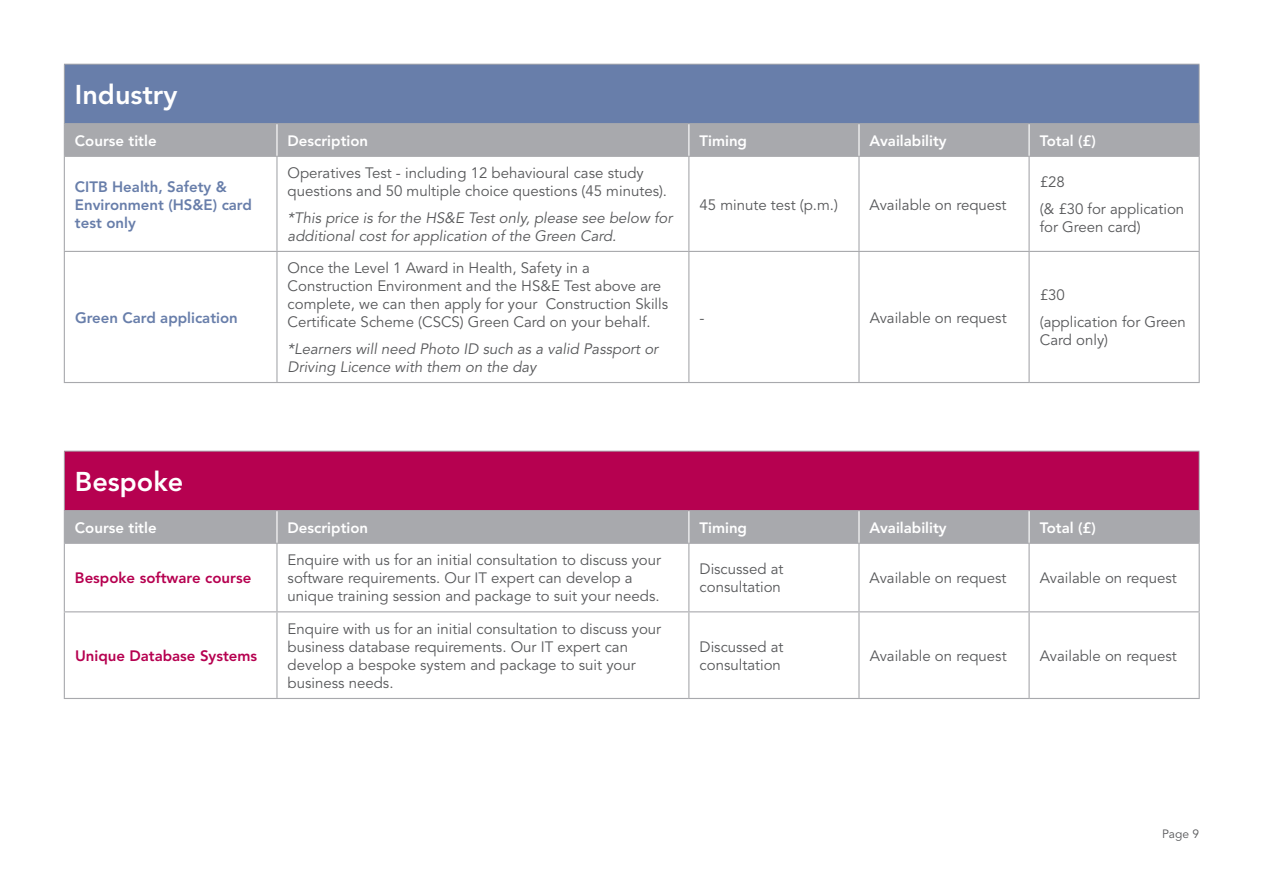
<style>
.page{position:relative;width:1263px;height:893px;background:#fff}
.page>*{position:absolute;margin:0;border:0;box-sizing:border-box;transform-origin:0 0}
.t1{font:800 27px "Avenir LT Std";color:#fff}
.t2{font:15px/18px "Avenir LT Std";color:#57585a}
.t3{font:italic 15px/18px "Avenir LT Std";color:#57585a}
.t4{font:800 15px "Avenir LT Std";color:#fff}
.t5{font:800 15px/18px "Avenir LT Std";color:#687eaa}
.t6{font:800 15px "Avenir LT Std";color:#b60150}
.t7{font:12px "Avenir LT Std";color:#57585a}
</style>
<div class="page">
<div style="left:64px;top:64px;width:1135px;height:60px;background:#687eaa"></div>
<div style="left:65px;top:124px;width:1133px;height:32px;background:#a8a9ad"></div>
<hr style="left:64px;top:64px;width:213px;height:1px;background:#a8a9ad">
<hr style="left:64px;top:65px;width:1px;height:58px;background:#a8a9ad">
<hr style="left:277px;top:64px;width:412px;height:1px;background:#a8a9ad">
<hr style="left:689px;top:64px;width:170px;height:1px;background:#a8a9ad">
<hr style="left:859px;top:64px;width:170px;height:1px;background:#a8a9ad">
<hr style="left:1029px;top:64px;width:170px;height:1px;background:#a8a9ad">
<hr style="left:1199px;top:65px;width:1px;height:58px;background:#a8a9ad">
<hr style="left:64px;top:123px;width:213px;height:1px;background:#a8a9ad">
<hr style="left:64px;top:124px;width:1px;height:32px;background:#a8a9ad">
<hr style="left:277px;top:123px;width:412px;height:1px;background:#a8a9ad">
<hr style="left:689px;top:123px;width:170px;height:1px;background:#a8a9ad">
<hr style="left:859px;top:123px;width:170px;height:1px;background:#a8a9ad">
<hr style="left:1029px;top:123px;width:171px;height:1px;background:#a8a9ad">
<hr style="left:1198px;top:124px;width:2px;height:32px;background:#a8a9ad">
<hr style="left:64px;top:156px;width:213px;height:1px;background:#a8a9ad">
<hr style="left:64px;top:157px;width:1px;height:94px;background:#a8a9ad">
<hr style="left:277px;top:156px;width:412px;height:1px;background:#a8a9ad">
<hr style="left:276px;top:157px;width:2px;height:94px;background:#a8a9ad">
<hr style="left:689px;top:156px;width:170px;height:1px;background:#a8a9ad">
<hr style="left:688px;top:157px;width:1px;height:94px;background:#a8a9ad">
<hr style="left:859px;top:156px;width:170px;height:1px;background:#a8a9ad">
<hr style="left:858px;top:157px;width:1px;height:94px;background:#a8a9ad">
<hr style="left:1029px;top:156px;width:171px;height:1px;background:#a8a9ad">
<hr style="left:1028px;top:157px;width:2px;height:94px;background:#a8a9ad">
<hr style="left:1198px;top:157px;width:2px;height:94px;background:#a8a9ad">
<hr style="left:64px;top:252px;width:1px;height:130px;background:#a8a9ad">
<hr style="left:276px;top:252px;width:2px;height:130px;background:#a8a9ad">
<hr style="left:689px;top:251px;width:170px;height:1px;background:#a8a9ad">
<hr style="left:688px;top:252px;width:1px;height:130px;background:#a8a9ad">
<hr style="left:859px;top:251px;width:170px;height:1px;background:#a8a9ad">
<hr style="left:858px;top:252px;width:1px;height:130px;background:#a8a9ad">
<hr style="left:1029px;top:251px;width:171px;height:1px;background:#a8a9ad">
<hr style="left:1028px;top:252px;width:2px;height:130px;background:#a8a9ad">
<hr style="left:1198px;top:252px;width:2px;height:130px;background:#a8a9ad">
<hr style="left:859px;top:382px;width:170px;height:1px;background:#a8a9ad">
<hr style="left:1029px;top:382px;width:171px;height:1px;background:#a8a9ad">
<hr style="left:276px;top:124px;width:2px;height:32px;background:#fff">
<hr style="left:688px;top:124px;width:1px;height:32px;background:#fff">
<hr style="left:858px;top:124px;width:1px;height:32px;background:#fff">
<hr style="left:1028px;top:124px;width:2px;height:32px;background:#fff">
<hr style="left:64px;top:251px;width:213px;height:1px;background:#a8a9ad">
<hr style="left:277px;top:251px;width:412px;height:1px;background:#a8a9ad">
<hr style="left:64px;top:382px;width:213px;height:1px;background:#a8a9ad">
<hr style="left:277px;top:382px;width:412px;height:1px;background:#a8a9ad">
<hr style="left:689px;top:382px;width:170px;height:1px;background:#a8a9ad">
<div style="left:64px;top:451px;width:1135px;height:60px;background:#b60150"></div>
<div style="left:65px;top:511px;width:1133px;height:32px;background:#a8a9ad"></div>
<hr style="left:64px;top:451px;width:213px;height:1px;background:#a8a9ad">
<hr style="left:64px;top:451px;width:1px;height:59px;background:#a8a9ad">
<hr style="left:277px;top:451px;width:412px;height:1px;background:#a8a9ad">
<hr style="left:689px;top:451px;width:170px;height:1px;background:#a8a9ad">
<hr style="left:859px;top:451px;width:170px;height:1px;background:#a8a9ad">
<hr style="left:1029px;top:451px;width:170px;height:1px;background:#a8a9ad">
<hr style="left:1199px;top:451px;width:1px;height:59px;background:#a8a9ad">
<hr style="left:64px;top:510px;width:213px;height:1px;background:#a8a9ad">
<hr style="left:64px;top:511px;width:1px;height:32px;background:#a8a9ad">
<hr style="left:277px;top:510px;width:412px;height:1px;background:#a8a9ad">
<hr style="left:689px;top:510px;width:170px;height:1px;background:#a8a9ad">
<hr style="left:859px;top:510px;width:170px;height:1px;background:#a8a9ad">
<hr style="left:1029px;top:510px;width:171px;height:1px;background:#a8a9ad">
<hr style="left:1198px;top:511px;width:2px;height:32px;background:#a8a9ad">
<hr style="left:64px;top:543px;width:213px;height:1px;background:#a8a9ad">
<hr style="left:64px;top:544px;width:1px;height:67px;background:#a8a9ad">
<hr style="left:277px;top:543px;width:412px;height:1px;background:#a8a9ad">
<hr style="left:276px;top:544px;width:2px;height:67px;background:#a8a9ad">
<hr style="left:689px;top:543px;width:170px;height:1px;background:#a8a9ad">
<hr style="left:688px;top:544px;width:1px;height:67px;background:#a8a9ad">
<hr style="left:859px;top:543px;width:170px;height:1px;background:#a8a9ad">
<hr style="left:858px;top:544px;width:1px;height:67px;background:#a8a9ad">
<hr style="left:1029px;top:543px;width:171px;height:1px;background:#a8a9ad">
<hr style="left:1028px;top:544px;width:2px;height:67px;background:#a8a9ad">
<hr style="left:1198px;top:544px;width:2px;height:67px;background:#a8a9ad">
<hr style="left:64px;top:612px;width:1px;height:86px;background:#a8a9ad">
<hr style="left:276px;top:612px;width:2px;height:86px;background:#a8a9ad">
<hr style="left:689px;top:611px;width:170px;height:1px;background:#a8a9ad">
<hr style="left:688px;top:612px;width:1px;height:86px;background:#a8a9ad">
<hr style="left:859px;top:611px;width:170px;height:1px;background:#a8a9ad">
<hr style="left:858px;top:612px;width:1px;height:86px;background:#a8a9ad">
<hr style="left:1029px;top:611px;width:171px;height:1px;background:#a8a9ad">
<hr style="left:1028px;top:612px;width:2px;height:86px;background:#a8a9ad">
<hr style="left:1198px;top:612px;width:2px;height:86px;background:#a8a9ad">
<hr style="left:689px;top:698px;width:170px;height:1px;background:#a8a9ad">
<hr style="left:859px;top:698px;width:170px;height:1px;background:#a8a9ad">
<hr style="left:1029px;top:698px;width:171px;height:1px;background:#a8a9ad">
<hr style="left:276px;top:511px;width:2px;height:32px;background:#fff">
<hr style="left:688px;top:511px;width:1px;height:32px;background:#fff">
<hr style="left:858px;top:511px;width:1px;height:32px;background:#fff">
<hr style="left:1028px;top:511px;width:2px;height:32px;background:#fff">
<hr style="left:64px;top:611px;width:213px;height:1px;background:#a8a9ad">
<hr style="left:277px;top:611px;width:412px;height:1px;background:#a8a9ad">
<hr style="left:64px;top:698px;width:213px;height:1px;background:#a8a9ad">
<hr style="left:277px;top:698px;width:412px;height:1px;background:#a8a9ad">
<h1 class="t1" style="left:75px;top:79px;width:104px">Industry</h1>
<p class="t4" style="left:75px;top:132px;width:83px">Course title</p>
<p class="t4" style="left:288px;top:132px;width:82px">Description</p>
<p class="t4" style="left:699px;top:132px;width:49px">Timing</p>
<p class="t4" style="left:870px;top:132px;width:79px">Availability</p>
<p class="t4" style="left:1040px;top:132px;width:58px">Total (£)</p>
<p class="t5" style="left:75px;top:177px;width:178px">CITB Health, Safety &amp;<br>Environment (HS&amp;E) card test only</p>
<p class="t2" style="left:288px;top:165px;width:381px">Operatives Test - including 12 behavioural case study questions and 50 multiple choice questions (45 minutes).</p>
<p class="t3" style="left:288px;top:209px;width:386px">*This price is for the HS&amp;E Test only, please see below for additional cost for application of the Green Card.</p>
<p class="t2" style="left:1040px;top:169px;width:146px;line-height:26.5px">£28<br>(&amp; £30 for application</p>
<p class="t2" style="left:1040px;top:218px;width:102px">for Green card)</p>
<p class="t2" style="left:699px;top:196px;width:140px">45 minute test (p.m.)</p>
<p class="t2" style="left:870px;top:196px;width:138px">Available on request</p>
<p class="t5" style="left:75px;top:308px;width:164px">Green Card application</p>
<p class="t2" style="left:288px;top:260px;width:382px">Once the Level 1 Award in Health, Safety in a Construction Environment and the HS&amp;E Test above are complete, we can then apply for your Construction Skills Certificate Scheme (CSCS) Green Card on your behalf.</p>
<p class="t3" style="left:288px;top:340px;width:372px">*Learners will need Photo ID such as a valid Passport or<br>Driving Licence with them on the day</p>
<p class="t2" style="left:699px;top:309px;width:6px">-</p>
<p class="t2" style="left:870px;top:309px;width:138px">Available on request</p>
<p class="t2" style="left:1040px;top:282px;width:148px;line-height:26.5px">£30<br>(application for Green</p>
<p class="t2" style="left:1040px;top:331px;width:70px">Card only)</p>
<h1 class="t1" style="left:75px;top:466px;width:110px">Bespoke</h1>
<p class="t4" style="left:75px;top:518px;width:83px">Course title</p>
<p class="t4" style="left:288px;top:518px;width:82px">Description</p>
<p class="t4" style="left:699px;top:518px;width:49px">Timing</p>
<p class="t4" style="left:870px;top:518px;width:79px">Availability</p>
<p class="t4" style="left:1040px;top:518px;width:58px">Total (£)</p>
<p class="t6" style="left:75px;top:569px;width:178px">Bespoke software course</p>
<p class="t2" style="left:288px;top:551px;width:375px">Enquire with us for an initial consultation to discuss your software requirements. Our IT expert can develop a unique training session and package to suit your needs.</p>
<p class="t2" style="left:699px;top:560px;width:85px">Discussed at consultation</p>
<p class="t2" style="left:870px;top:569px;width:138px">Available on request</p>
<p class="t2" style="left:1040px;top:569px;width:138px">Available on request</p>
<p class="t6" style="left:75px;top:647px;width:184px">Unique Database Systems</p>
<p class="t2" style="left:288px;top:620px;width:375px">Enquire with us for an initial consultation to discuss your business database requirements. Our IT expert can develop a bespoke system and package to suit your business needs.</p>
<p class="t2" style="left:699px;top:638px;width:85px">Discussed at consultation</p>
<p class="t2" style="left:870px;top:647px;width:138px">Available on request</p>
<p class="t2" style="left:1040px;top:647px;width:138px">Available on request</p>
<p class="t7" style="left:1162px;top:827px;width:39px">Page 9</p>
</div>
